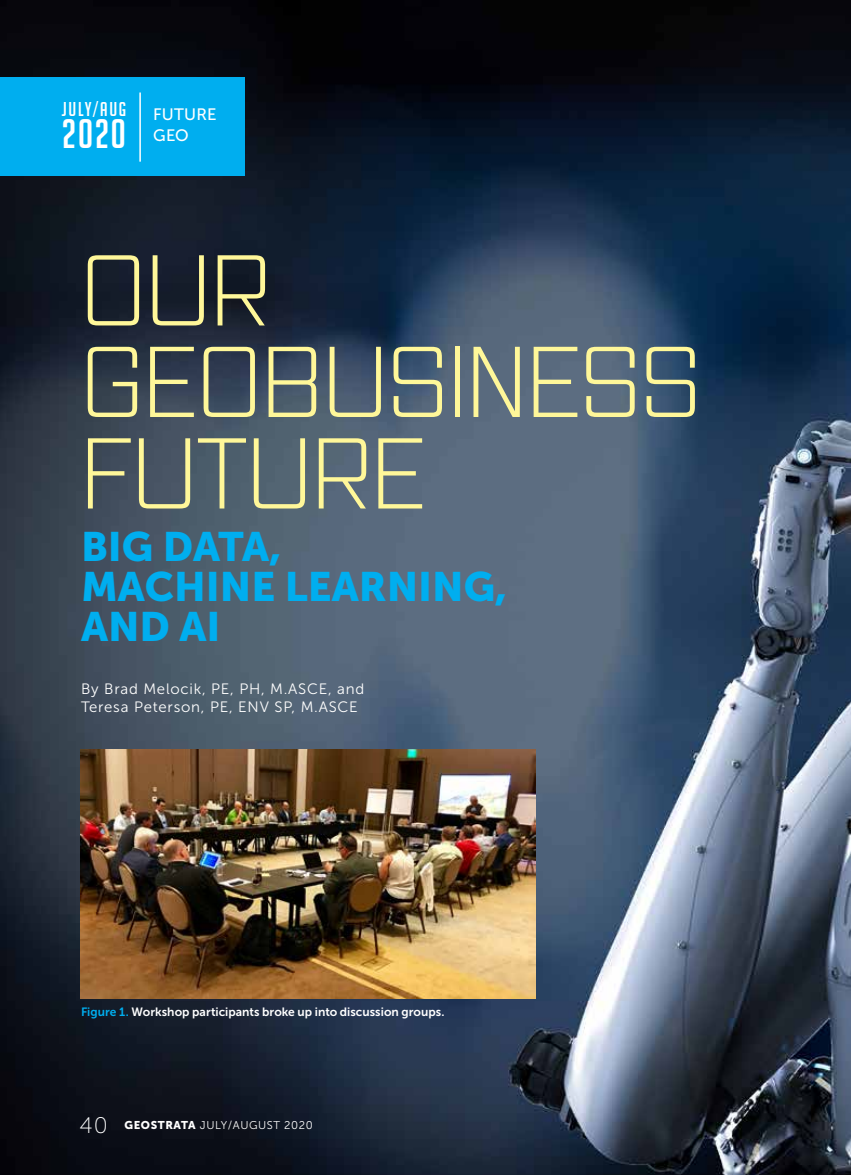
<style>
.page{position:relative;width:851px;height:1175px;background:#fff}
.page>*{position:absolute;margin:0;border:0;box-sizing:border-box;transform-origin:0 0}
.t1{font:300 97.2px/91.5px "Vox";color:#fff799}
.t2{font:40.8px/39.9px "Museo Sans 900";color:#00aeef}
.t3{font:40.35px "Big Noodle Titling";color:#fff}
.t4{font:19.5px "Big Noodle Titling";letter-spacing:.085em;color:#fff}
.t5{font:16.5px/21px "Museo Sans 500";letter-spacing:.01em;color:#fff}
.t6{font:15px/18px "Museo Sans 300";letter-spacing:.05em;color:#fff}
.t7{font:12px "Museo Sans 700";color:#fff}
.t8{font:11.25px "Museo Sans 300";letter-spacing:.05em;color:#fff}
.s1{color:#00aeef}
.s2{font-family:"Museo Sans 100";font-size:22.5px}
.s3{font-family:"Museo Sans 900"}
</style>
<div class="page">
<img style="left:0;top:0;width:850px;height:1174px">
<div style="left:0;top:77px;width:245px;height:98px;background:#00aeef"></div>
<hr style="left:139px;top:92px;width:2px;height:70px;background:#fff">
<img style="left:81px;top:749px;width:455px;height:249px">
<h3 class="t4" style="left:62px;top:99px;width:66px">JULY/AUG</h3>
<h3 class="t3" style="left:62px;top:112px;width:66px">2020</h3>
<p class="t5" style="left:153px;top:103px;width:65px">FUTURE<br>GEO</p>
<h1 class="t1" style="left:81px;top:245px;width:621px">OUR<br>GEOBUSINESS<br>FUTURE</h1>
<h2 class="t2" style="left:81px;top:527px;width:427px">BIG DATA,<br>MACHINE LEARNING,<br>AND AI</h2>
<p class="t6" style="left:81px;top:680px;width:285px">By Brad Melocik, PE, PH, M.ASCE, and<br>Teresa Peterson, PE, ENV SP, M.ASCE</p>
<p class="t7" style="left:81px;top:1004px;width:365px"><span class="s1">Figure 1.</span> Workshop participants broke up into discussion groups.</p>
<p class="t8" style="left:80px;top:1119px;width:235px"><span class="s2">40</span> <span class="s3">GEOSTRATA</span> JULY/AUGUST 2020</p>
</div>
